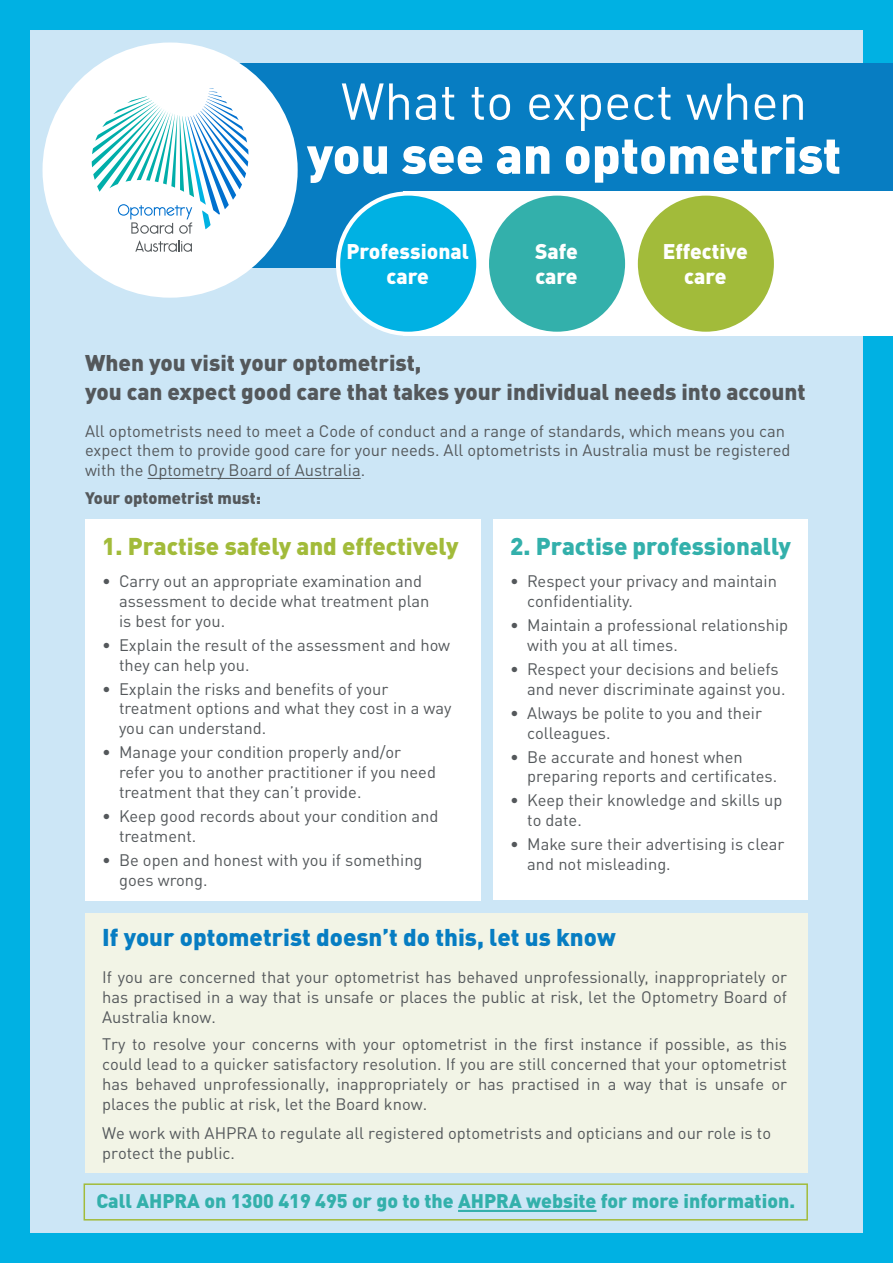
<style>
.page{position:relative;width:893px;height:1263px;background:#fff}
.page>*{position:absolute;margin:0;border:0;box-sizing:border-box;transform-origin:0 0}
.Header_1{font:900 51px/54px "DINOT";color:#fff;text-align:center}
.Span{font:900 24px "DINOT";color:#077dc2}
.Header_1-2{font:900 24px "DINOT";color:#a2bb3a}
.Header_1-3{font:900 24px "DINOT";color:#33b0ab}
.Header_1_span{font:900 22.5px/28.8px "DINOT";color:#54585b}
.Header_1-4{font:900 21px/25.2px "DINOT";color:#fff;text-align:center}
.Header_1_span-2{font:900 19.5px "DINOT";color:#33b0ab}
.Span-2{font:16.5px/19.8px "DINOT";color:#54585b}
.Span-3{font:900 16.5px "DINOT";color:#54585b}
.s1{font-weight:400}
</style>
<div class="page">
<div style="left:15px;top:15px;width:863px;height:1233px;background:#cce6f6"></div>
<div style="left:0;top:0;width:893px;height:1263px;border:30px solid #00b1e3"></div>
<div style="left:225px;top:64px;width:668px;height:204px;background:#077dc2"></div>
<div style="left:404px;top:191px;width:489px;height:145px;background:#fff"></div>
<svg style="left:336px;top:191px;width:144px;height:145px"></svg>
<hr style="left:148px;top:478px;width:213px;height:1px;background:#54585b">
<div style="left:85px;top:519px;width:395px;height:382px;background:#fff"></div>
<div style="left:493px;top:519px;width:315px;height:380px;background:#fff"></div>
<div style="left:85px;top:914px;width:723px;height:259px;background:#f2f4e6"></div>
<hr style="left:458px;top:1210px;width:138px;height:2px;background:#33b0ab">
<div style="left:84px;top:1183px;width:724px;height:37px;border:2px solid #a2bb3a"></div>
<div style="left:340px;top:196px;width:136px;height:136px;background:#00b1e3;border-radius:50%"></div>
<div style="left:489px;top:196px;width:136px;height:136px;background:#33b0ab;border-radius:50%"></div>
<div style="left:638px;top:196px;width:136px;height:136px;background:#a2bb3a;border-radius:50%"></div>
<div style="left:43px;top:43px;width:255px;height:255px;background:#fff;border-radius:50%"></div>
<svg style="left:92px;top:88px;width:156px;height:146px"></svg>
<svg style="left:135px;top:240px;width:57px;height:12px"></svg>
<p class="Header_1" style="left:307px;top:73px;width:536px"><span class="s1">What to expect when </span>you see an optometrist</p>
<p class="Header_1-4" style="left:346px;top:238px;width:124px">Professional care</p>
<p class="Header_1-4" style="left:535px;top:238px;width:44px;text-align:left">Safe care</p>
<p class="Header_1-4" style="left:663px;top:238px;width:87px">Effective care</p>
<h2 class="Header_1_span" style="left:85px;top:348px;width:722px">When you visit your optometrist,<br>you can expect good care that takes your individual needs into account</h2>
<p class="Span-2" style="left:85px;top:420px;width:707px">All optometrists need to meet a Code of conduct and a range of standards, which means you can expect them to provide good care for your needs. All optometrists in Australia must be registered with the Optometry Board of Australia.</p>
<p class="Span-3" style="left:85px;top:487px;width:177px">Your optometrist must:</p>
<p class="Header_1-2" style="left:102px;top:530px;width:358px">1. Practise safely and effectively</p>
<p class="Span-2" style="left:119px;top:571px;width:312px;text-indent:-17px">• Carry out an appropriate examination and assessment to decide what treatment plan is best for you.</p>
<p class="Span-2" style="left:119px;top:635px;width:333px;text-indent:-17px">• Explain the result of the assessment and how they can help you.</p>
<p class="Span-2" style="left:119px;top:678px;width:334px;text-indent:-17px">• Explain the risks and benefits of your treatment options and what they cost in a way you can understand.</p>
<p class="Span-2" style="left:119px;top:742px;width:318px;text-indent:-17px">• Manage your condition properly and/or refer you to another practitioner if you need treatment that they can’t provide.</p>
<p class="Span-2" style="left:119px;top:806px;width:321px;text-indent:-17px">• Keep good records about your condition and treatment.</p>
<p class="Span-2" style="left:119px;top:850px;width:305px;text-indent:-17px">• Be open and honest with you if something goes wrong.</p>
<p class="Header_1-3" style="left:510px;top:530px;width:282px">2. Practise professionally</p>
<p class="Span-2" style="left:527px;top:571px;width:251px;text-indent:-17px">• Respect your privacy and maintain confidentiality.</p>
<p class="Span-2" style="left:527px;top:615px;width:262px;text-indent:-17px">• Maintain a professional relationship with you at all times.</p>
<p class="Span-2" style="left:527px;top:659px;width:260px;text-indent:-17px">• Respect your decisions and beliefs and never discriminate against you.</p>
<p class="Span-2" style="left:527px;top:702px;width:236px;text-indent:-17px">• Always be polite to you and their colleagues.</p>
<p class="Span-2" style="left:527px;top:746px;width:251px;text-indent:-17px">• Be accurate and honest when preparing reports and certificates.</p>
<p class="Span-2" style="left:527px;top:790px;width:257px;text-indent:-17px">• Keep their knowledge and skills up to date.</p>
<p class="Span-2" style="left:527px;top:834px;width:259px;text-indent:-17px">• Make sure their advertising is clear and not misleading.</p>
<p class="Span" style="left:102px;top:921px;width:515px">If your optometrist doesn’t do this, let us know</p>
<p class="Span-2" style="left:102px;top:967px;width:686px;text-align:justify">If you are concerned that your optometrist has behaved unprofessionally, inappropriately or has practised in a way that is unsafe or places the public at risk, let the Optometry Board of Australia know.</p>
<p class="Span-2" style="left:102px;top:1034px;width:686px;text-align:justify">Try to resolve your concerns with your optometrist in the first instance if possible, as this could lead to a quicker satisfactory resolution. If you are still concerned that your optometrist has behaved unprofessionally, inappropriately or has practised in a way that is unsafe or places the public at risk, let the Board know.</p>
<p class="Span-2" style="left:102px;top:1122px;width:670px">We work with AHPRA to regulate all registered optometrists and opticians and our role is to protect the public.</p>
<h2 class="Header_1_span-2" style="left:96px;top:1188px;width:700px">Call AHPRA on 1300 419 495 or go to the AHPRA website for more information.</h2>
</div>
